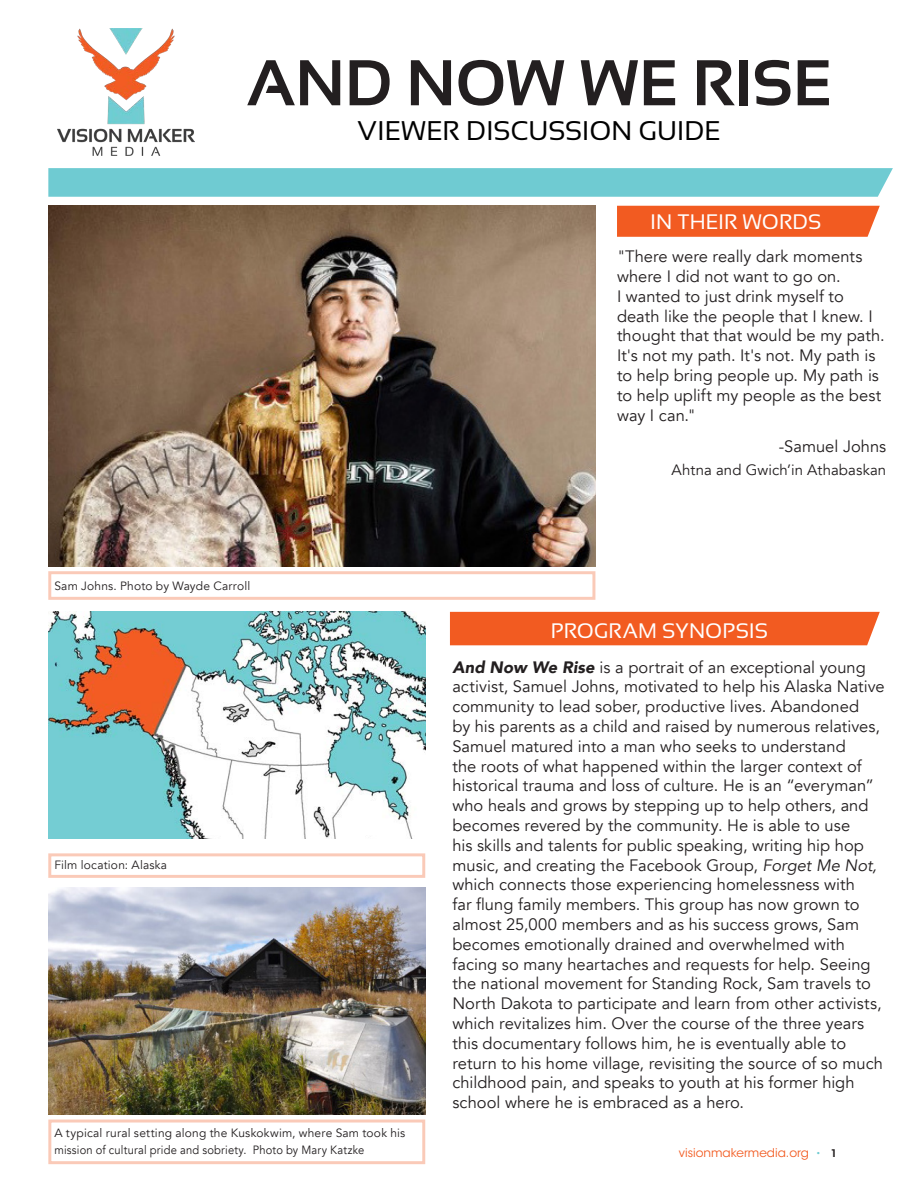
<style>
.page{position:relative;width:918px;height:1188px;background:#fff}
.page>*{position:absolute;margin:0;border:0;box-sizing:border-box;transform-origin:0 0}
.t1{font:700 64.5px "Sansation";color:#231f20}
.t2{font:27px "Sansation";color:#000}
.t3{font:21px "Sansation";letter-spacing:.005em;color:#fff}
.t4{font:16.5px/19.8px "Avenir";color:#231f20}
.t5{font:15px "Avenir";letter-spacing:.005em;color:#231f20}
.t6{font:12px/16.5px "Avenir";letter-spacing:.015em;color:#231f20}
.t7{font:12px "ITC Avant Garde Std";color:#f25b21}
.s1{font-weight:900;font-style:italic}
.s2{font-style:italic}
.s3{font-size:10.5px;color:#6fcbd2}
.s4{font-weight:600;font-size:10.5px;color:#231f20}
</style>
<div class="page">
<div style="left:617px;top:206px;width:263px;height:31px;background:#f25b21"></div>
<img style="left:58px;top:28px;width:137px;height:128px">
<img style="left:48px;top:206px;width:547px;height:361px">
<svg style="left:48px;top:168px;width:845px;height:29px;background:#72ccd2"></svg>
<div style="left:450px;top:612px;width:430px;height:33px;background:#f25b21"></div>
<img style="left:48px;top:612px;width:377px;height:227px">
<img style="left:48px;top:888px;width:377px;height:226px">
<h1 class="t1" style="left:246px;top:47px;width:587px">AND NOW WE RISE</h1>
<h2 class="t2" style="left:358px;top:115px;width:365px">VIEWER DISCUSSION GUIDE</h2>
<p class="t6" style="left:54px;top:578px;width:197px">Sam Johns. Photo by Wayde Carroll</p>
<p class="t6" style="left:54px;top:857px;width:114px">Film location: Alaska</p>
<p class="t6" style="left:54px;top:1125px;width:352px">A typical rural setting along the Kuskokwim, where Sam took his mission of cultural pride and sobriety. Photo by Mary Katzke</p>
<p class="t3" style="left:650px;top:210px;width:173px">IN THEIR WORDS</p>
<p class="t4" style="left:617px;top:247px;width:269px">"There were really dark moments where I did not want to go on.<br>I wanted to just drink myself to death like the people that I knew. I thought that that would be my path.<br>It's not my path. It's not. My path is to help bring people up. My path is to help uplift my people as the best way I can."</p>
<p class="t4" style="left:779px;top:437px;width:109px">-Samuel Johns</p>
<p class="t5" style="left:672px;top:461px;width:216px">Ahtna and Gwich’in Athabaskan</p>
<p class="t3" style="left:551px;top:619px;width:219px">PROGRAM SYNOPSIS</p>
<p class="t4" style="left:452px;top:657px;width:434px"><span class="s1">And Now We Rise</span> is a portrait of an exceptional young activist, Samuel Johns, motivated to help his Alaska Native community to lead sober, productive lives. Abandoned<br>by his parents as a child and raised by numerous relatives, Samuel matured into a man who seeks to understand<br>the roots of what happened within the larger context of historical trauma and loss of culture. He is an “everyman” who heals and grows by stepping up to help others, and becomes revered by the community. He is able to use<br>his skills and talents for public speaking, writing hip hop music, and creating the Facebook Group, <span class="s2">Forget Me Not, </span>which connects those experiencing homelessness with<br>far flung family members. This group has now grown to almost 25,000 members and as his success grows, Sam becomes emotionally drained and overwhelmed with facing so many heartaches and requests for help. Seeing the national movement for Standing Rock, Sam travels to North Dakota to participate and learn from other activists, which revitalizes him. Over the course of the three years this documentary follows him, he is eventually able to return to his home village, revisiting the source of so much childhood pain, and speaks to youth at his former high school where he is embraced as a hero.</p>
<p class="t7" style="left:679px;top:1146px;width:160px">visionmakermedia.org <span class="s3">•</span> <span class="s4">1</span></p>
</div>
